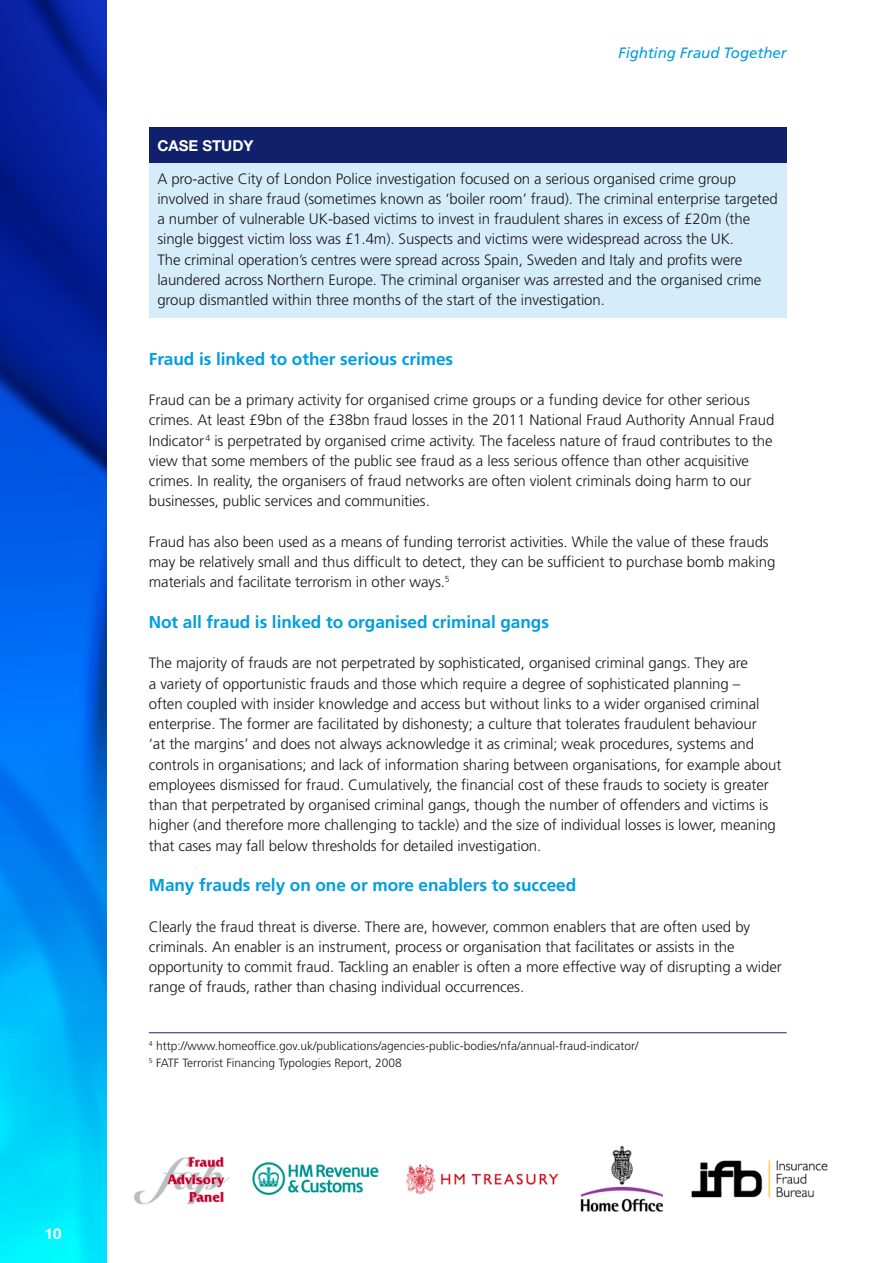
<style>
.page{position:relative;width:893px;height:1263px;background:#fff}
.page>*{position:absolute;margin:0;border:0;box-sizing:border-box;transform-origin:0 0}
.t1{font:700 17.25px "Frutiger";letter-spacing:-.005em;color:#009ee0}
.t2{font:300 15px/20.2px "Frutiger";letter-spacing:-.005em;color:#1a171c}
.t3{font:italic 15px "Frutiger";letter-spacing:-.005em;color:#009ee0}
.t4{font:700 15px "Helvetica Neue LT Pro";color:#fff}
.t5{font:300 12px/16.5px "Frutiger";color:#1a171c}
</style>
<div class="page">
<img style="left:0;top:0;width:106px;height:1263px">
<div style="left:149px;top:128px;width:638px;height:36px;background:#10206b"></div>
<div style="left:149px;top:164px;width:638px;height:154px;background:#d5edfa"></div>
<hr style="left:149px;top:1032px;width:638px;height:1px;background:#10206b">
<img style="left:134px;top:1146px;width:694px;height:66px">
<p class="t4" style="left:45px;top:1224px;width:18px">10</p>
<p class="t3" style="left:618px;top:44px;width:170px">Fighting Fraud Together</p>
<p class="t4" style="left:157px;top:136px;width:98px">CASE STUDY</p>
<p class="t2" style="left:157px;top:168px;width:622px">A pro-active City of London Police investigation focused on a serious organised crime group involved in share fraud (sometimes known as ‘boiler room’ fraud). The criminal enterprise targeted a number of vulnerable UK-based victims to invest in fraudulent shares in excess of £20m (the single biggest victim loss was £1.4m). Suspects and victims were widespread across the UK.<br>The criminal operation’s centres were spread across Spain, Sweden and Italy and profits were laundered across Northern Europe. The criminal organiser was arrested and the organised crime group dismantled within three months of the start of the investigation.</p>
<p class="t1" style="left:149px;top:348px;width:306px">Fraud is linked to other serious crimes</p>
<p class="t2" style="left:149px;top:390px;width:627px">Fraud can be a primary activity for organised crime groups or a funding device for other serious crimes. At least £9bn of the £38bn fraud losses in the 2011 National Fraud Authority Annual Fraud Indicator <sup>4</sup> is perpetrated by organised crime activity. The faceless nature of fraud contributes to the view that some members of the public see fraud as a less serious offence than other acquisitive crimes. In reality, the organisers of fraud networks are often violent criminals doing harm to our businesses, public services and communities.</p>
<p class="t2" style="left:149px;top:532px;width:628px">Fraud has also been used as a means of funding terrorist activities. While the value of these frauds may be relatively small and thus difficult to detect, they can be sufficient to purchase bomb making materials and facilitate terrorism in other ways.<sup>5</sup></p>
<p class="t1" style="left:149px;top:612px;width:402px">Not all fraud is linked to organised criminal gangs</p>
<p class="t2" style="left:149px;top:653px;width:634px">The majority of frauds are not perpetrated by sophisticated, organised criminal gangs. They are<br>a variety of opportunistic frauds and those which require a degree of sophisticated planning –<br>often coupled with insider knowledge and access but without links to a wider organised criminal enterprise. The former are facilitated by dishonesty; a culture that tolerates fraudulent behaviour<br>‘at the margins’ and does not always acknowledge it as criminal; weak procedures, systems and controls in organisations; and lack of information sharing between organisations, for example about employees dismissed for fraud. Cumulatively, the financial cost of these frauds to society is greater than that perpetrated by organised criminal gangs, though the number of offenders and victims is higher (and therefore more challenging to tackle) and the size of individual losses is lower, meaning that cases may fall below thresholds for detailed investigation.</p>
<p class="t1" style="left:149px;top:875px;width:429px">Many frauds rely on one or more enablers to succeed</p>
<p class="t2" style="left:149px;top:916px;width:634px">Clearly the fraud threat is diverse. There are, however, common enablers that are often used by criminals. An enabler is an instrument, process or organisation that facilitates or assists in the opportunity to commit fraud. Tackling an enabler is often a more effective way of disrupting a wider range of frauds, rather than chasing individual occurrences.</p>
<p class="t5" style="left:149px;top:1038px;width:491px"><sup>4</sup> http://www.homeoffice.gov.uk/publications/agencies-public-bodies/nfa/annual-fraud-indicator/<br><sup>5</sup> FATF Terrorist Financing Typologies Report, 2008</p>
</div>
